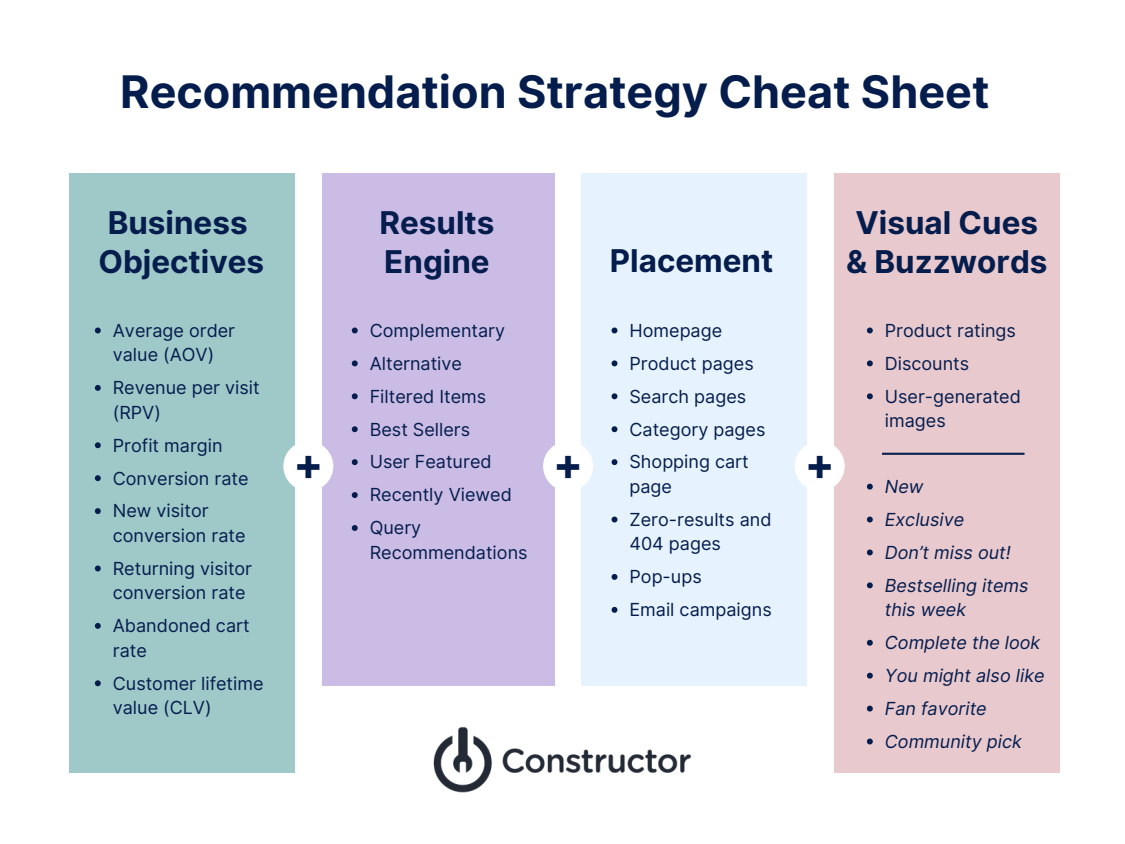
<style>
.page{position:relative;width:1125px;height:844px;background:#fff}
.page>*{position:absolute;margin:0;border:0;box-sizing:border-box;transform-origin:0 0}
.t1{font:700 44.88px "Inter";color:#051d4d}
.t2{font:700 44.62px "Inter";color:#051d4d}
.t3{font:700 31.38px/38.9px "Inter";color:#051d4d}
.t4{font:18px/24.5px "Inter";color:#051d4d}
.t5{font:italic 18px/24.5px "Inter";color:#051d4d}
</style>
<div class="page">
<div style="left:69px;top:174px;width:226px;height:599px;background:#9fc8c8"></div>
<div style="left:322px;top:174px;width:232px;height:512px;background:#cabce5"></div>
<div style="left:581px;top:174px;width:226px;height:512px;background:#e6f3fe"></div>
<div style="left:834px;top:174px;width:226px;height:599px;background:#e8c9ce"></div>
<div style="left:795px;top:441px;width:50px;height:50px;background:#fff;border-radius:50%"></div>
<svg style="left:867px;top:327px;width:6px;height:6px"></svg>
<svg style="left:867px;top:360px;width:6px;height:6px"></svg>
<svg style="left:867px;top:393px;width:6px;height:6px"></svg>
<svg style="left:867px;top:484px;width:6px;height:5px"></svg>
<svg style="left:867px;top:516px;width:6px;height:6px"></svg>
<svg style="left:867px;top:549px;width:6px;height:6px"></svg>
<svg style="left:867px;top:582px;width:6px;height:6px"></svg>
<svg style="left:867px;top:640px;width:6px;height:6px"></svg>
<svg style="left:867px;top:673px;width:6px;height:5px"></svg>
<svg style="left:867px;top:705px;width:6px;height:6px"></svg>
<svg style="left:867px;top:738px;width:6px;height:6px"></svg>
<hr style="left:882px;top:453px;width:143px;height:2px;background:#051d4d">
<img style="left:433px;top:726px;width:258px;height:67px">
<svg style="left:95px;top:327px;width:6px;height:6px"></svg>
<svg style="left:95px;top:385px;width:6px;height:6px"></svg>
<svg style="left:95px;top:442px;width:6px;height:6px"></svg>
<svg style="left:95px;top:475px;width:6px;height:6px"></svg>
<svg style="left:95px;top:508px;width:6px;height:6px"></svg>
<svg style="left:95px;top:565px;width:6px;height:6px"></svg>
<svg style="left:95px;top:623px;width:6px;height:6px"></svg>
<svg style="left:95px;top:680px;width:6px;height:6px"></svg>
<svg style="left:352px;top:327px;width:6px;height:6px"></svg>
<svg style="left:352px;top:360px;width:6px;height:6px"></svg>
<svg style="left:352px;top:393px;width:6px;height:6px"></svg>
<svg style="left:352px;top:426px;width:6px;height:6px"></svg>
<svg style="left:352px;top:459px;width:6px;height:6px"></svg>
<svg style="left:352px;top:492px;width:6px;height:6px"></svg>
<svg style="left:352px;top:525px;width:6px;height:6px"></svg>
<svg style="left:612px;top:327px;width:5px;height:6px"></svg>
<svg style="left:612px;top:360px;width:5px;height:6px"></svg>
<svg style="left:612px;top:393px;width:5px;height:6px"></svg>
<svg style="left:612px;top:426px;width:5px;height:6px"></svg>
<svg style="left:612px;top:459px;width:5px;height:6px"></svg>
<svg style="left:612px;top:516px;width:5px;height:6px"></svg>
<svg style="left:612px;top:574px;width:5px;height:6px"></svg>
<svg style="left:612px;top:607px;width:5px;height:6px"></svg>
<div style="left:543px;top:441px;width:50px;height:50px;background:#fff;border-radius:50%"></div>
<div style="left:283px;top:441px;width:50px;height:50px;background:#fff;border-radius:50%"></div>
<p class="t1" style="left:120px;top:65px;width:871px">Recommendation Strategy Cheat Sheet</p>
<p class="t3" style="left:108px;top:203px;width:141px">Business</p>
<p class="t3" style="left:98px;top:242px;width:167px">Objectives</p>
<p class="t4" style="left:113px;top:318px;width:124px">Average order value (AOV)</p>
<p class="t4" style="left:113px;top:375px;width:148px">Revenue per visit (RPV)</p>
<p class="t4" style="left:113px;top:433px;width:111px">Profit margin</p>
<p class="t4" style="left:113px;top:466px;width:137px">Conversion rate</p>
<p class="t4" style="left:113px;top:498px;width:134px">New visitor conversion rate</p>
<p class="t4" style="left:113px;top:556px;width:141px">Returning visitor conversion rate</p>
<p class="t4" style="left:113px;top:613px;width:138px">Abandoned cart rate</p>
<p class="t4" style="left:113px;top:671px;width:152px">Customer lifetime value (CLV)</p>
<p class="t3" style="left:380px;top:203px;width:116px">Results<br>Engine</p>
<p class="t4" style="left:370px;top:318px;width:137px">Complementary</p>
<p class="t4" style="left:370px;top:351px;width:94px">Alternative</p>
<p class="t4" style="left:370px;top:384px;width:118px">Filtered Items</p>
<p class="t4" style="left:370px;top:417px;width:102px">Best Sellers</p>
<p class="t4" style="left:370px;top:450px;width:123px">User Featured</p>
<p class="t4" style="left:370px;top:482px;width:144px">Recently Viewed</p>
<p class="t4" style="left:370px;top:515px;width:159px">Query<br>Recommendations</p>
<p class="t2" style="left:293px;top:437px;width:31px">+</p>
<p class="t2" style="left:553px;top:437px;width:31px">+</p>
<p class="t3" style="left:610px;top:241px;width:165px">Placement</p>
<p class="t4" style="left:630px;top:318px;width:94px">Homepage</p>
<p class="t4" style="left:630px;top:351px;width:126px">Product pages</p>
<p class="t4" style="left:630px;top:384px;width:118px">Search pages</p>
<p class="t4" style="left:630px;top:417px;width:137px">Category pages</p>
<p class="t4" style="left:630px;top:450px;width:121px">Shopping cart page</p>
<p class="t4" style="left:630px;top:507px;width:144px">Zero-results and<br>404 pages</p>
<p class="t4" style="left:630px;top:564px;width:74px">Pop-ups</p>
<p class="t4" style="left:630px;top:597px;width:144px">Email campaigns</p>
<p class="t3" style="left:846px;top:203px;width:203px;text-align:center">Visual Cues &amp; Buzzwords</p>
<p class="t2" style="left:805px;top:437px;width:31px">+</p>
<p class="t4" style="left:885px;top:318px;width:133px">Product ratings</p>
<p class="t4" style="left:885px;top:351px;width:86px">Discounts</p>
<p class="t4" style="left:885px;top:384px;width:138px">User-generated images</p>
<p class="t5" style="left:885px;top:474px;width:40px">New</p>
<p class="t5" style="left:885px;top:507px;width:81px">Exclusive</p>
<p class="t5" style="left:885px;top:540px;width:127px">Don’t miss out!</p>
<p class="t5" style="left:885px;top:573px;width:145px">Bestselling items this week</p>
<p class="t5" style="left:885px;top:630px;width:157px">Complete the look</p>
<p class="t5" style="left:885px;top:663px;width:161px">You might also like</p>
<p class="t5" style="left:885px;top:696px;width:103px">Fan favorite</p>
<p class="t5" style="left:885px;top:729px;width:139px">Community pick</p>
</div>
